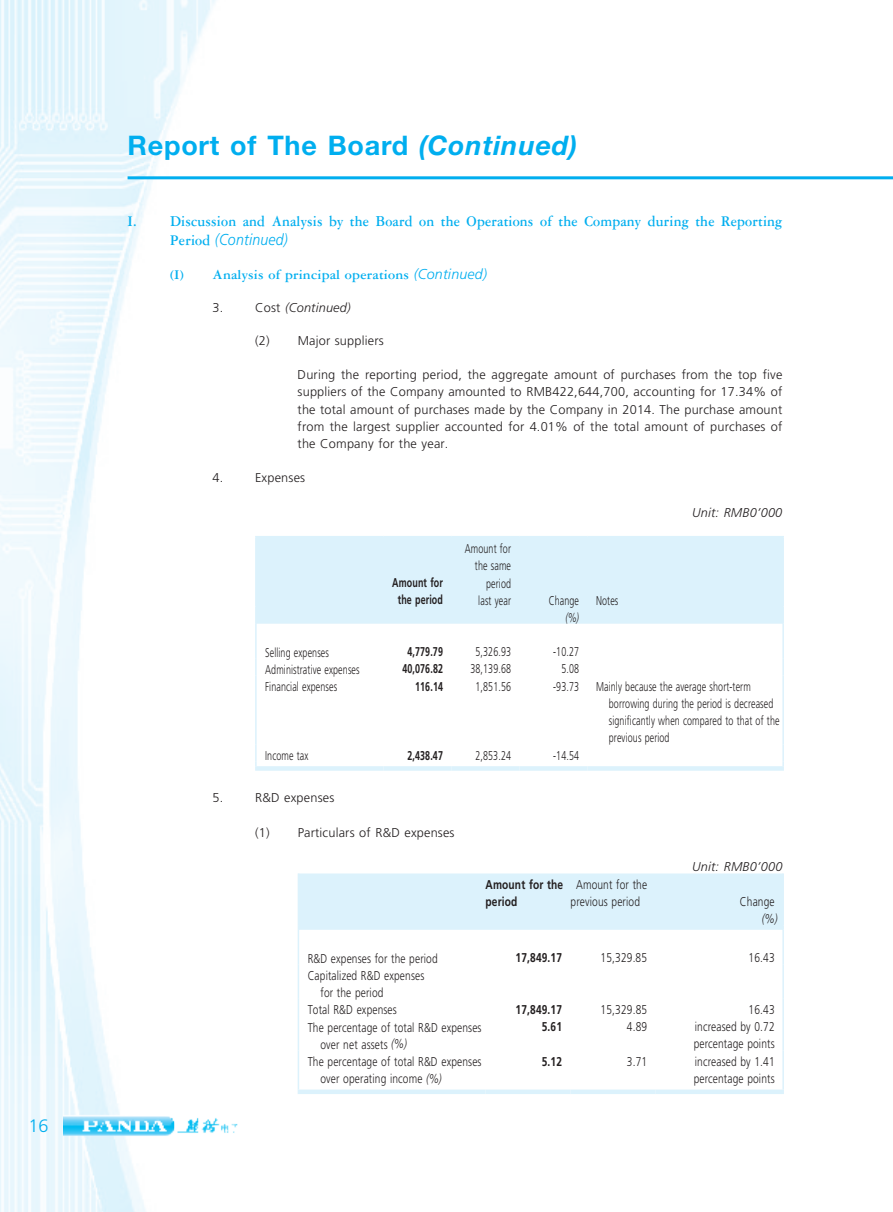
<style>
.page{position:relative;width:893px;height:1212px;background:#fff}
.page>*{position:absolute;margin:0;border:0;box-sizing:border-box;transform-origin:0 0}
.t1{font:700 27px "Helvetica Neue LT Std";letter-spacing:.03em;color:#00aeef}
.t2{font:300 18px "Frutiger LT Std";color:#00aeef}
.t3{font:700 15.75px "Garamond 3 LT Std";letter-spacing:.01em;color:#00aeef;scale:.9 1}
.t4{font:italic 300 15.75px "Frutiger LT Std";letter-spacing:.015em;color:#00aeef;scale:.9 1}
.t5{font:700 14.25px "Garamond 3 LT Std";letter-spacing:.01em;color:#00aeef}
.t6{font:300 12.75px/17.2px "Frutiger LT Std";letter-spacing:.015em;color:#231f20;text-align:justify}
.t7{font:300 12.75px/17.2px "Frutiger LT Std";letter-spacing:.015em;color:#231f20;scale:.8 1}
.t8{font:300 12.75px/17.2px "Frutiger LT Std";letter-spacing:.015em;color:#231f20;text-align:right;scale:.7 1}
.t9{font:700 12.75px/17.2px "Frutiger LT Std";letter-spacing:.015em;color:#231f20;text-align:center;scale:.7 1}
.t10{font:700 12.75px/17.2px "Frutiger LT Std";letter-spacing:.015em;color:#231f20;scale:.8 1}
.t11{font:italic 300 12.75px "Frutiger LT Std";letter-spacing:.015em;color:#231f20}
.t12{font:italic 300 12.75px "Frutiger LT Std";letter-spacing:.015em;color:#231f20;scale:.7 1}
.t13{font:italic 300 12.75px "Frutiger LT Std";letter-spacing:.015em;color:#231f20;scale:.8 1}
.s1{font-style:italic}
.s2{font-family:"Garamond 3 LT Std";font-weight:700;font-style:normal}
.s3{font-family:"Frutiger LT Std";font-weight:300;font-style:italic}
.s4{font-style:normal}
</style>
<div class="page">
<img style="left:0;top:0;width:225px;height:1212px">
<hr style="left:128px;top:176px;width:765px;height:3px;background:#00aeef">
<img style="left:64px;top:1109px;width:174px;height:32px">
<div style="left:257px;top:537px;width:525px;height:87px;background:#dcf2fc"></div>
<div style="left:255px;top:766px;width:128px;height:5px;background:#dcf2fc"></div>
<div style="left:383px;top:766px;width:68px;height:5px;background:#dcf2fc"></div>
<div style="left:451px;top:766px;width:68px;height:5px;background:#dcf2fc"></div>
<div style="left:519px;top:766px;width:69px;height:5px;background:#dcf2fc"></div>
<div style="left:588px;top:766px;width:196px;height:5px;background:#dcf2fc"></div>
<hr style="left:255px;top:536px;width:128px;height:1px;background:#dcf2fc">
<hr style="left:255px;top:537px;width:2px;height:69px;background:#dcf2fc">
<hr style="left:383px;top:536px;width:68px;height:1px;background:#dcf2fc">
<hr style="left:451px;top:536px;width:68px;height:1px;background:#dcf2fc">
<hr style="left:519px;top:536px;width:69px;height:1px;background:#dcf2fc">
<hr style="left:588px;top:536px;width:196px;height:1px;background:#dcf2fc">
<hr style="left:782px;top:537px;width:2px;height:69px;background:#dcf2fc">
<svg style="left:255px;top:606px;width:2px;height:69px"></svg>
<svg style="left:782px;top:606px;width:2px;height:69px"></svg>
<hr style="left:255px;top:675px;width:2px;height:69px;background:#dcf2fc">
<hr style="left:782px;top:675px;width:2px;height:69px;background:#dcf2fc">
<svg style="left:255px;top:744px;width:2px;height:22px"></svg>
<svg style="left:782px;top:744px;width:2px;height:22px"></svg>
<svg style="left:298px;top:873px;width:486px;height:91px"></svg>
<hr style="left:298px;top:964px;width:1px;height:35px;background:#dcf2fc">
<hr style="left:782px;top:964px;width:2px;height:35px;background:#dcf2fc">
<svg style="left:298px;top:999px;width:1px;height:17px"></svg>
<svg style="left:782px;top:999px;width:2px;height:17px"></svg>
<hr style="left:298px;top:1016px;width:1px;height:34px;background:#dcf2fc">
<hr style="left:782px;top:1016px;width:2px;height:34px;background:#dcf2fc">
<hr style="left:298px;top:1050px;width:1px;height:35px;background:#dcf2fc">
<hr style="left:782px;top:1050px;width:2px;height:35px;background:#dcf2fc">
<div style="left:298px;top:1089px;width:187px;height:5px;background:#dcf2fc"></div>
<div style="left:485px;top:1089px;width:86px;height:5px;background:#dcf2fc"></div>
<div style="left:571px;top:1089px;width:85px;height:5px;background:#dcf2fc"></div>
<div style="left:656px;top:1089px;width:128px;height:5px;background:#dcf2fc"></div>
<h2 class="t2" style="left:28px;top:1115px;width:22px">16</h2>
<h1 class="t1" style="left:128px;top:129px;width:451px">Report of The Board <span class="s1">(Continued)</span></h1>
<p class="t3" style="left:128px;top:212px;width:729px">I. Discussion and Analysis by the Board on the Operations of the Company during the Reporting</p>
<p class="t4" style="left:170px;top:231px;width:132px"><span class="s2">Period</span> (Continued)</p>
<p class="t5" style="left:170px;top:267px;width:318px">(I) Analysis of principal operations <span class="s3">(Continued)</span></p>
<p class="t6" style="left:213px;top:299px;width:10px">3.</p>
<p class="t11" style="left:255px;top:300px;width:97px"><span class="s4">Cost</span> (Continued)</p>
<p class="t6" style="left:255px;top:332px;width:130px">(2) Major suppliers</p>
<p class="t6" style="left:298px;top:366px;width:486px">During the reporting period, the aggregate amount of purchases from the top five suppliers of the Company amounted to RMB422,644,700, accounting for 17.34% of the total amount of purchases made by the Company in 2014. The purchase amount from the largest supplier accounted for 4.01% of the total amount of purchases of the Company for the year.</p>
<p class="t6" style="left:213px;top:469px;width:10px">4.</p>
<p class="t6" style="left:255px;top:469px;width:52px">Expenses</p>
<p class="t11" style="left:692px;top:505px;width:92px">Unit: RMB0’000</p>
<p class="t9" style="left:392px;top:574px;width:74px">Amount for the period</p>
<p class="t8" style="left:465px;top:540px;width:68px">Amount for the same period<br>last year</p>
<p class="t8" style="left:549px;top:592px;width:45px">Change</p>
<p class="t8" style="left:596px;top:592px;width:33px">Notes</p>
<p class="t12" style="left:565px;top:610px;width:21px">(%)</p>
<p class="t8" style="left:265px;top:644px;width:93px">Selling expenses</p>
<p class="t9" style="left:407px;top:643px;width:52px">4,779.79</p>
<p class="t8" style="left:475px;top:643px;width:52px">5,326.93</p>
<p class="t8" style="left:553px;top:643px;width:39px">-10.27</p>
<p class="t8" style="left:265px;top:661px;width:136px">Administrative expenses</p>
<p class="t9" style="left:402px;top:660px;width:60px">40,076.82</p>
<p class="t8" style="left:470px;top:660px;width:60px">38,139.68</p>
<p class="t8" style="left:561px;top:660px;width:27px">5.08</p>
<p class="t8" style="left:265px;top:678px;width:104px">Financial expenses</p>
<p class="t9" style="left:415px;top:677px;width:41px">116.14</p>
<p class="t8" style="left:475px;top:678px;width:52px">1,851.56</p>
<p class="t8" style="left:553px;top:678px;width:39px">-93. 73</p>
<p class="t8" style="left:609px;top:678px;width:245px;text-align:left;text-indent:-13px">Mainly because the average short-term borrowing during the period is decreased significantly when compared to that of the previous period</p>
<p class="t8" style="left:265px;top:747px;width:63px">Income tax</p>
<p class="t9" style="left:407px;top:746px;width:52px">2,438.47</p>
<p class="t8" style="left:475px;top:747px;width:52px">2,853.24</p>
<p class="t8" style="left:553px;top:747px;width:39px">-14.54</p>
<p class="t6" style="left:213px;top:789px;width:10px">5.</p>
<p class="t6" style="left:255px;top:789px;width:81px">R&amp;D expenses</p>
<p class="t6" style="left:255px;top:824px;width:201px">(1) Particulars of R&amp;D expenses</p>
<p class="t10" style="left:485px;top:875px;width:99px">Amount for the period</p>
<p class="t7" style="left:571px;top:876px;width:97px;text-align:center">Amount for the previous period</p>
<p class="t11" style="left:692px;top:860px;width:92px">Unit: RMB0’000</p>
<p class="t7" style="left:740px;top:893px;width:45px">Change</p>
<p class="t13" style="left:762px;top:911px;width:21px">(%)</p>
<p class="t7" style="left:308px;top:950px;width:164px">R&amp;D expenses for the period</p>
<p class="t10" style="left:516px;top:949px;width:60px">17,849.17</p>
<p class="t7" style="left:601px;top:949px;width:60px">15,329.85</p>
<p class="t7" style="left:749px;top:949px;width:34px">16.43</p>
<p class="t7" style="left:308px;top:967px;width:147px">Capitalized R&amp;D expenses</p>
<p class="t7" style="left:320px;top:984px;width:80px">for the period</p>
<p class="t7" style="left:308px;top:1001px;width:113px">Total R&amp;D expenses</p>
<p class="t10" style="left:516px;top:1001px;width:60px">17,849.17</p>
<p class="t7" style="left:601px;top:1001px;width:60px">15,329.85</p>
<p class="t7" style="left:749px;top:1001px;width:34px">16.43</p>
<p class="t7" style="left:320px;top:1019px;width:203px;text-indent:-13px">The percentage of total R&amp;D expenses over net assets <span class="s1">(%)</span></p>
<p class="t10" style="left:542px;top:1018px;width:27px">5.61</p>
<p class="t7" style="left:627px;top:1018px;width:27px">4.89</p>
<p class="t7" style="left:694px;top:1018px;width:103px">increased by 0. 72 percentage points</p>
<p class="t7" style="left:320px;top:1053px;width:203px;text-indent:-13px">The percentage of total R&amp;D expenses over operating income <span class="s1">(%)</span></p>
<p class="t10" style="left:542px;top:1052px;width:27px">5.12</p>
<p class="t7" style="left:627px;top:1053px;width:27px">3.71</p>
<p class="t7" style="left:694px;top:1053px;width:103px">increased by 1.41 percentage points</p>
</div>
